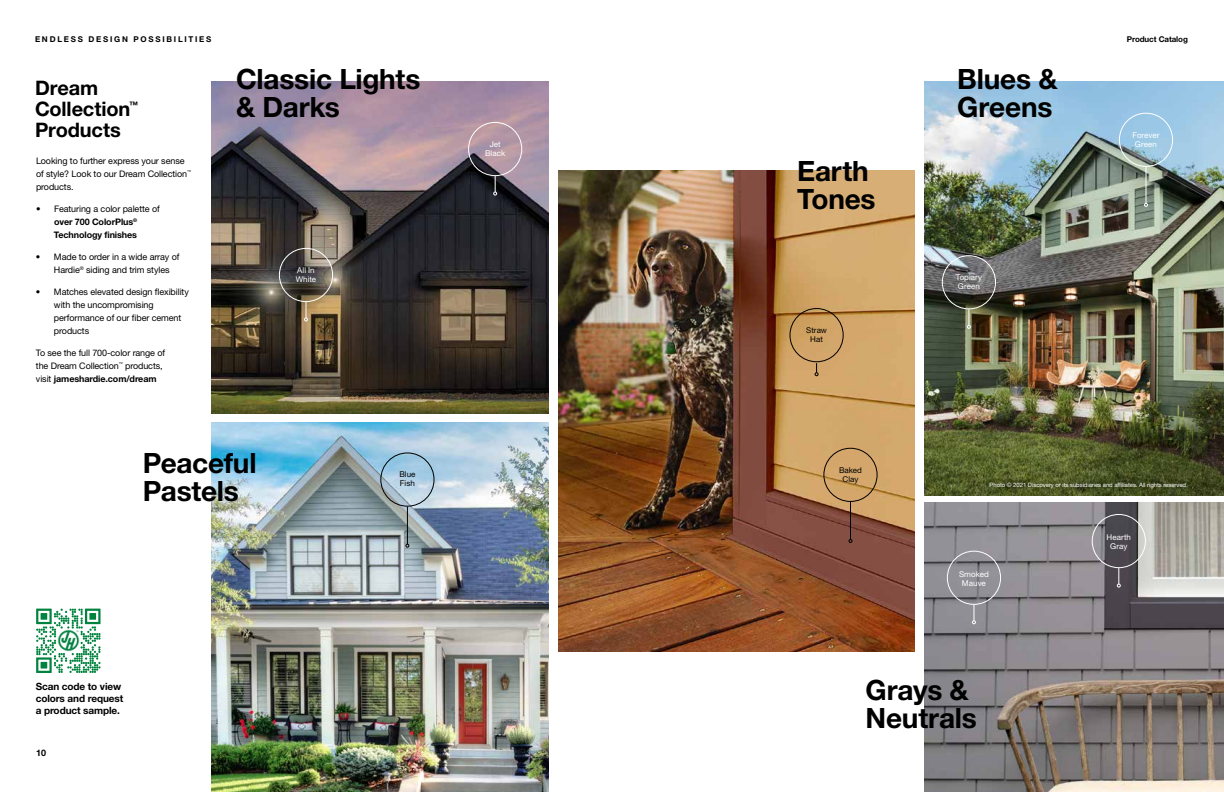
<style>
.page{position:relative;width:1224px;height:792px;background:#fff}
.page>*{position:absolute;margin:0;border:0;box-sizing:border-box;transform-origin:0 0}
.t1{font:700 28px/28px "Helvetica Neue LT Pro";letter-spacing:-.01em;color:#000}
.t2{font:700 20px/21px "Helvetica Neue LT Pro";letter-spacing:-.005em;color:#000}
.t3{font:700 10px/12px "Helvetica Neue LT Pro";letter-spacing:-.01em;color:#000}
.t4{font:9px/13px "Helvetica Neue LT Pro";letter-spacing:-.01em;color:#000}
.t5{font:700 9px/13px "Helvetica Neue LT Pro";letter-spacing:-.01em;color:#000;text-align:center}
.t6{font:8px/9px "Helvetica Neue LT Pro";letter-spacing:.005em;color:#fff}
.t7{font:700 8px "Helvetica Neue LT Pro";letter-spacing:.215em;color:#000}
.t8{font:8px/9px "Helvetica Neue LT Pro";color:#000;text-align:center}
.t9{font:700 8px "Helvetica Neue LT Pro";letter-spacing:-.01em;color:#000}
.t10{font:6px "Helvetica Neue LT Pro";letter-spacing:-.01em;color:#fff}
.s1{font-weight:400}
.s2{font-weight:700}
</style>
<div class="page">
<img style="left:924px;top:81px;width:300px;height:414px">
<img style="left:212px;top:423px;width:337px;height:369px">
<img style="left:212px;top:81px;width:337px;height:333px">
<img style="left:924px;top:503px;width:300px;height:289px">
<img style="left:558px;top:170px;width:357px;height:482px">
<div style="left:984px;top:476px;width:209px;height:18px;background:#000;opacity:.33"></div>
<div style="left:1119px;top:113px;width:54px;height:54px;border:1px solid #fff;border-radius:50%"></div>
<hr style="left:1146px;top:167px;width:1px;height:36px;background:#fff">
<svg style="left:1144px;top:203px;width:4px;height:4px"></svg>
<div style="left:468px;top:122px;width:54px;height:54px;border:1px solid #fff;border-radius:50%"></div>
<svg style="left:493px;top:176px;width:4px;height:19px"></svg>
<div style="left:279px;top:248px;width:54px;height:54px;border:1px solid #fff;border-radius:50%"></div>
<svg style="left:304px;top:302px;width:4px;height:19px"></svg>
<div style="left:942px;top:255px;width:54px;height:54px;border:1px solid #fff;border-radius:50%"></div>
<svg style="left:967px;top:309px;width:4px;height:20px"></svg>
<div style="left:790px;top:308px;width:54px;height:54px;border:1px solid #000;border-radius:50%"></div>
<svg style="left:815px;top:363px;width:3px;height:13px"></svg>
<div style="left:824px;top:448px;width:53px;height:54px;border:1px solid #000;border-radius:50%"></div>
<hr style="left:850px;top:502px;width:1px;height:37px;background:#000">
<svg style="left:849px;top:539px;width:3px;height:4px"></svg>
<div style="left:380px;top:453px;width:54px;height:54px;border:1px solid #000;border-radius:50%"></div>
<hr style="left:407px;top:507px;width:1px;height:37px;background:#000">
<svg style="left:406px;top:544px;width:3px;height:4px"></svg>
<div style="left:947px;top:551px;width:54px;height:54px;border:1px solid #fff;border-radius:50%"></div>
<svg style="left:972px;top:605px;width:4px;height:19px"></svg>
<div style="left:1092px;top:514px;width:54px;height:54px;border:1px solid #fff;border-radius:50%"></div>
<svg style="left:1117px;top:568px;width:4px;height:19px"></svg>
<svg style="left:36px;top:609px;width:65px;height:64px"></svg>
<img style="left:57px;top:630px;width:22px;height:22px">
<p class="t7" style="left:35px;top:34px;width:178px">ENDLESS DESIGN POSSIBILITIES</p>
<p class="t9" style="left:1127px;top:34px;width:63px">Product Catalog</p>
<h2 class="t2" style="left:35px;top:77px;width:97px">Dream<br>Collection</h2>
<p class="t5" style="left:129px;top:98px;width:10px">™</p>
<h2 class="t2" style="left:35px;top:119px;width:87px">Products</h2>
<p class="t4" style="left:36px;top:154px;width:157px">Looking to further express your sense of style? Look to our Dream Collection<sup>™ </sup>products.</p>
<p class="t5" style="left:36px;top:202px;width:125px"><span class="s1">• Featuring a color palette of </span>over 700 ColorPlus<sup>®<br></sup>Technology finishes</p>
<p class="t4" style="left:54px;top:250px;width:127px;text-indent:-18px">• Made to order in a wide array of<br>Hardie<sup>®</sup> siding and trim styles</p>
<p class="t4" style="left:54px;top:285px;width:136px;text-indent:-18px">• Matches elevated design flexibility with the uncompromising performance of our fiber cement products</p>
<p class="t4" style="left:36px;top:346px;width:131px">To see the full 700-color range of the Dream Collection<sup>™</sup> products, visit <span class="s2">jameshardie.com/dream</span></p>
<h1 class="t1" style="left:236px;top:65px;width:186px">Classic Lights &amp; Darks</h1>
<h1 class="t1" style="left:957px;top:64px;width:102px">Blues &amp;<br>Greens</h1>
<p class="t6" style="left:1133px;top:130px;width:28px">Forever</p>
<p class="t6" style="left:490px;top:139px;width:13px">Jet</p>
<p class="t6" style="left:1135px;top:139px;width:24px">Green</p>
<p class="t6" style="left:485px;top:148px;width:22px">Black</p>
<h1 class="t1" style="left:797px;top:157px;width:80px">Earth<br>Tones</h1>
<p class="t6" style="left:296px;top:265px;width:22px">All In<br>White</p>
<p class="t6" style="left:956px;top:273px;width:28px">Topiary<br>Green</p>
<p class="t8" style="left:806px;top:325px;width:22px">Straw<br>Hat</p>
<h1 class="t1" style="left:143px;top:448px;width:115px">Peaceful<br>Pastels</h1>
<p class="t3" style="left:36px;top:680px;width:89px">Scan code to view colors and request a product sample.</p>
<p class="t5" style="left:36px;top:746px;width:12px">10</p>
<p class="t8" style="left:399px;top:470px;width:18px;text-align:left">Blue<br>Fish</p>
<p class="t8" style="left:839px;top:465px;width:24px">Baked<br>Clay</p>
<p class="t10" style="left:990px;top:481px;width:200px">Photo © 2021 Discovery or its subsidiaries and affiliates. All rights reserved.</p>
<p class="t6" style="left:959px;top:569px;width:31px;text-align:center">Smoked<br>Mauve</p>
<p class="t6" style="left:1107px;top:532px;width:26px;text-align:center">Hearth<br>Gray</p>
<h1 class="t1" style="left:866px;top:675px;width:113px">Grays &amp;<br>Neutrals</h1>
</div>
